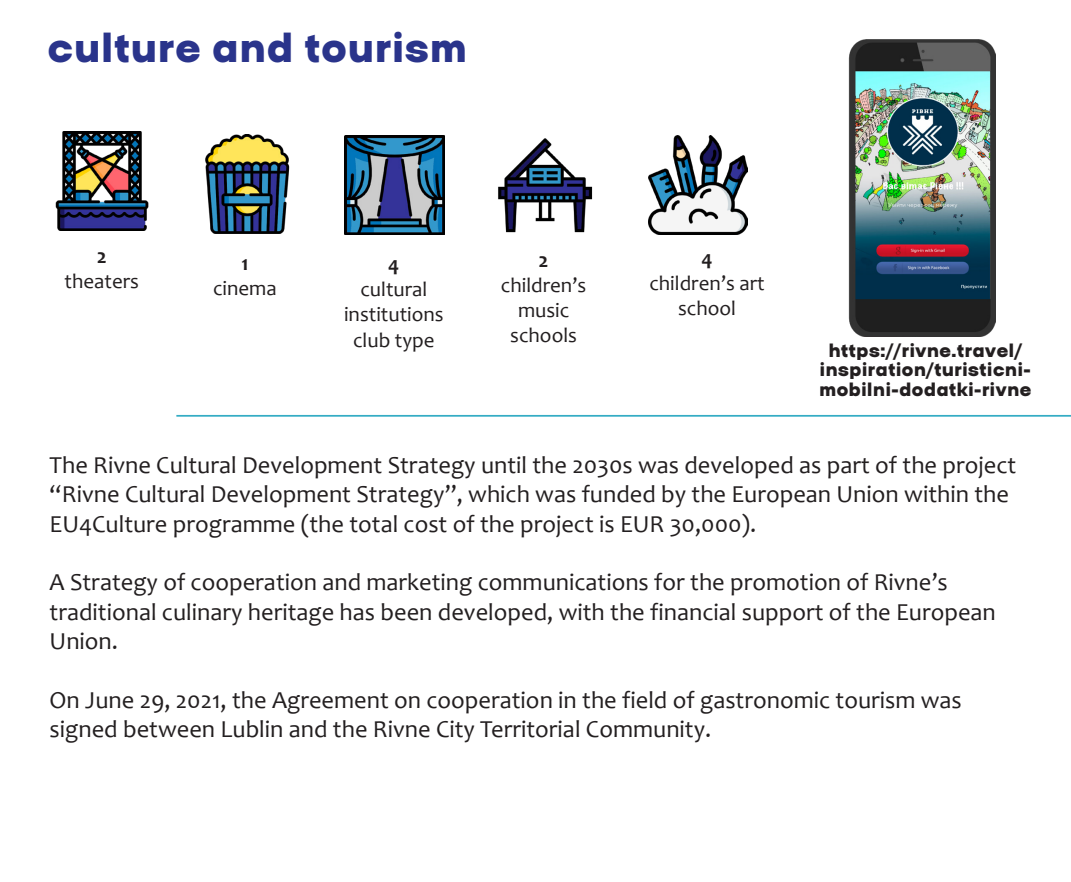
<style>
.page{position:relative;width:1071px;height:882px;background:#fff}
.page>*{position:absolute;margin:0;border:0;box-sizing:border-box;transform-origin:0 0}
.t1{font:700 42px "Ermilov";color:#2a348b}
.ermilov_12{font:24.5px/29.4px "Candara";color:#231f20}
.ermilov_12-2{font:21px/25.2px "Candara";color:#231f20;text-align:center}
.ermilov_12-3{font:700 21px "Candara";color:#231f20}
.ermilov_12-4{font:700 19.25px/19.2px "Ermilov";color:#231f20;text-align:center}
</style>
<div class="page">
<img style="left:55px;top:132px;width:94px;height:99px">
<img style="left:205px;top:134px;width:85px;height:99px">
<img style="left:345px;top:135px;width:99px;height:99px">
<hr style="left:176px;top:415px;width:895px;height:2px;background:#35acc4">
<img style="left:848px;top:39px;width:148px;height:298px">
<img style="left:498px;top:138px;width:95px;height:95px">
<img style="left:648px;top:135px;width:99px;height:99px">
<p class="t1" style="left:47px;top:26px;width:421px">culture and tourism</p>
<p class="ermilov_12-3" style="left:97px;top:243px;width:12px">2</p>
<p class="ermilov_12-2" style="left:65px;top:268px;width:76px">theaters</p>
<p class="ermilov_12-3" style="left:241px;top:250px;width:9px">1</p>
<p class="ermilov_12-2" style="left:213px;top:276px;width:65px">cinema</p>
<p class="ermilov_12-3" style="left:388px;top:251px;width:13px">4</p>
<p class="ermilov_12-2" style="left:344px;top:277px;width:101px">cultural institutions club type</p>
<p class="ermilov_12-3" style="left:539px;top:247px;width:12px">2</p>
<p class="ermilov_12-2" style="left:501px;top:272px;width:87px">children’s music schools</p>
<p class="ermilov_12-3" style="left:701px;top:245px;width:13px">4</p>
<p class="ermilov_12-2" style="left:649px;top:271px;width:117px">children’s art school</p>
<p class="ermilov_12-4" style="left:819px;top:341px;width:214px">https://rivne.travel/ inspiration/turisticni&shy;mobilni-dodatki-rivne</p>
<p class="ermilov_12" style="left:50px;top:450px;width:968px">The Rivne Cultural Development Strategy until the 2030s was developed as part of the project “Rivne Cultural Development Strategy”, which was funded by the European Union within the<br>EU4Culture programme (the total cost of the project is EUR 30,000).</p>
<p class="ermilov_12" style="left:50px;top:568px;width:948px">A Strategy of cooperation and marketing communications for the promotion of Rivne’s traditional culinary heritage has been developed, with the financial support of the European<br>Union.</p>
<p class="ermilov_12" style="left:50px;top:685px;width:914px">On June 29, 2021, the Agreement on cooperation in the field of gastronomic tourism was signed between Lublin and the Rivne City Territorial Community.</p>
</div>
